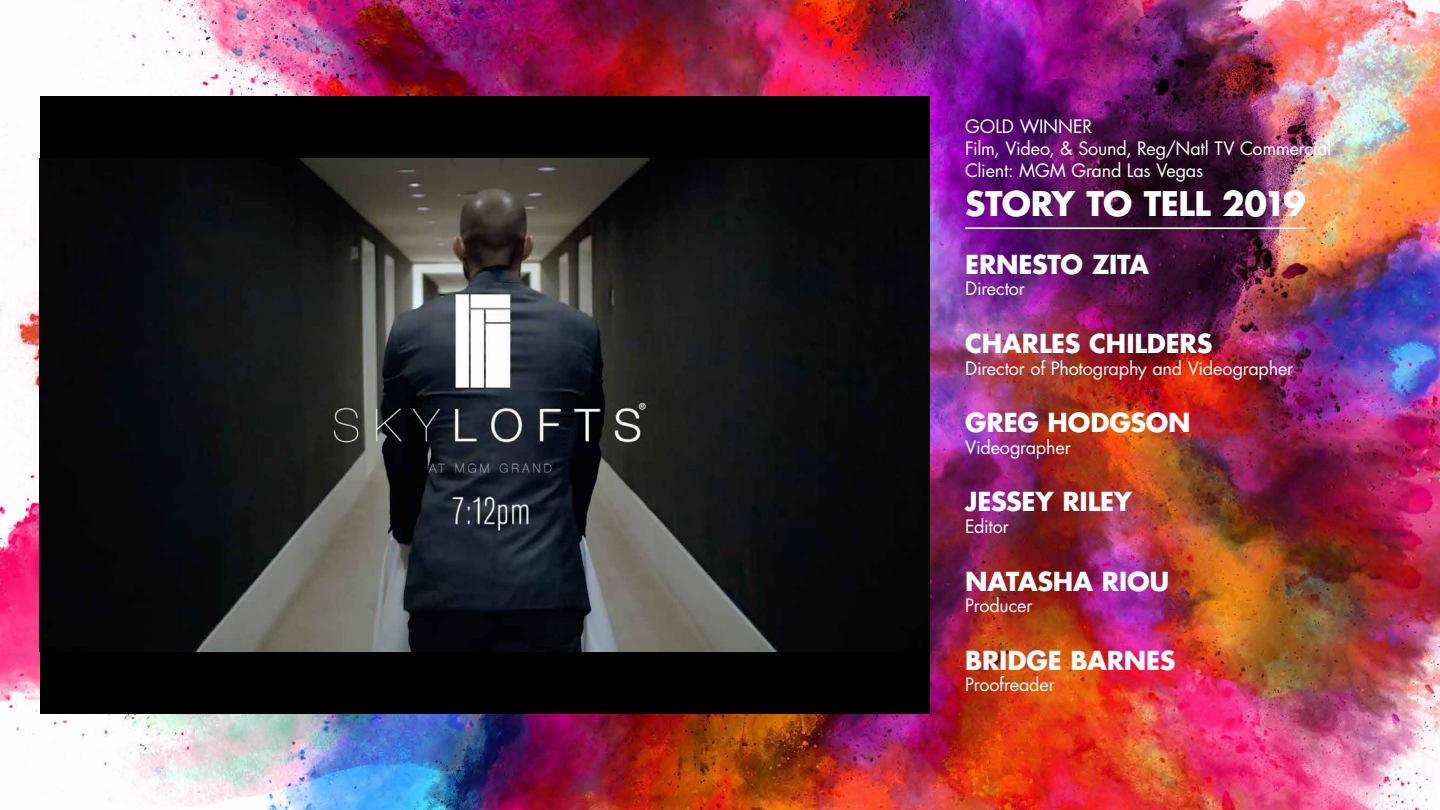
<style>
.page{position:relative;width:1440px;height:810px;background:#fff}
.page>*{position:absolute;margin:0;border:0;box-sizing:border-box;transform-origin:0 0}
.t1{font:700 33px "Futura Std";letter-spacing:-.02em;color:#fff}
.t2{font:700 25.5px "Futura Std";letter-spacing:-.01em;color:#fff}
.t3{font:18px/21.6px "Futura Std";letter-spacing:-.01em;color:#fff}
</style>
<div class="page">
<img style="left:0;top:0;width:1440px;height:810px">
<div style="left:40px;top:96px;width:889px;height:618px;background:#000"></div>
<img style="left:40px;top:159px;width:889px;height:492px">
<hr style="left:965px;top:227px;width:341px;height:2px;background:#fff">
<p class="t3" style="left:965px;top:116px;width:368px">GOLD WINNER<br>Film, Video, &amp; Sound, Reg/Natl TV Commercial<br>Client: MGM Grand Las Vegas</p>
<h1 class="t1" style="left:965px;top:182px;width:342px">STORY TO TELL 2019</h1>
<h2 class="t2" style="left:965px;top:247px;width:185px">ERNESTO ZITA</h2>
<p class="t3" style="left:965px;top:278px;width:61px">Director</p>
<h2 class="t2" style="left:965px;top:327px;width:249px">CHARLES CHILDERS</h2>
<p class="t3" style="left:965px;top:357px;width:330px">Director of Photography and Videographer</p>
<h2 class="t2" style="left:965px;top:406px;width:227px">GREG HODGSON</h2>
<p class="t3" style="left:965px;top:437px;width:107px">Videographer</p>
<h2 class="t2" style="left:965px;top:485px;width:168px">JESSEY RILEY</h2>
<p class="t3" style="left:965px;top:516px;width:45px">Editor</p>
<h2 class="t2" style="left:965px;top:564px;width:206px">NATASHA RIOU</h2>
<p class="t3" style="left:965px;top:595px;width:69px">Producer</p>
<h2 class="t2" style="left:965px;top:643px;width:212px">BRIDGE BARNES</h2>
<p class="t3" style="left:965px;top:674px;width:91px">Proofreader</p>
</div>
